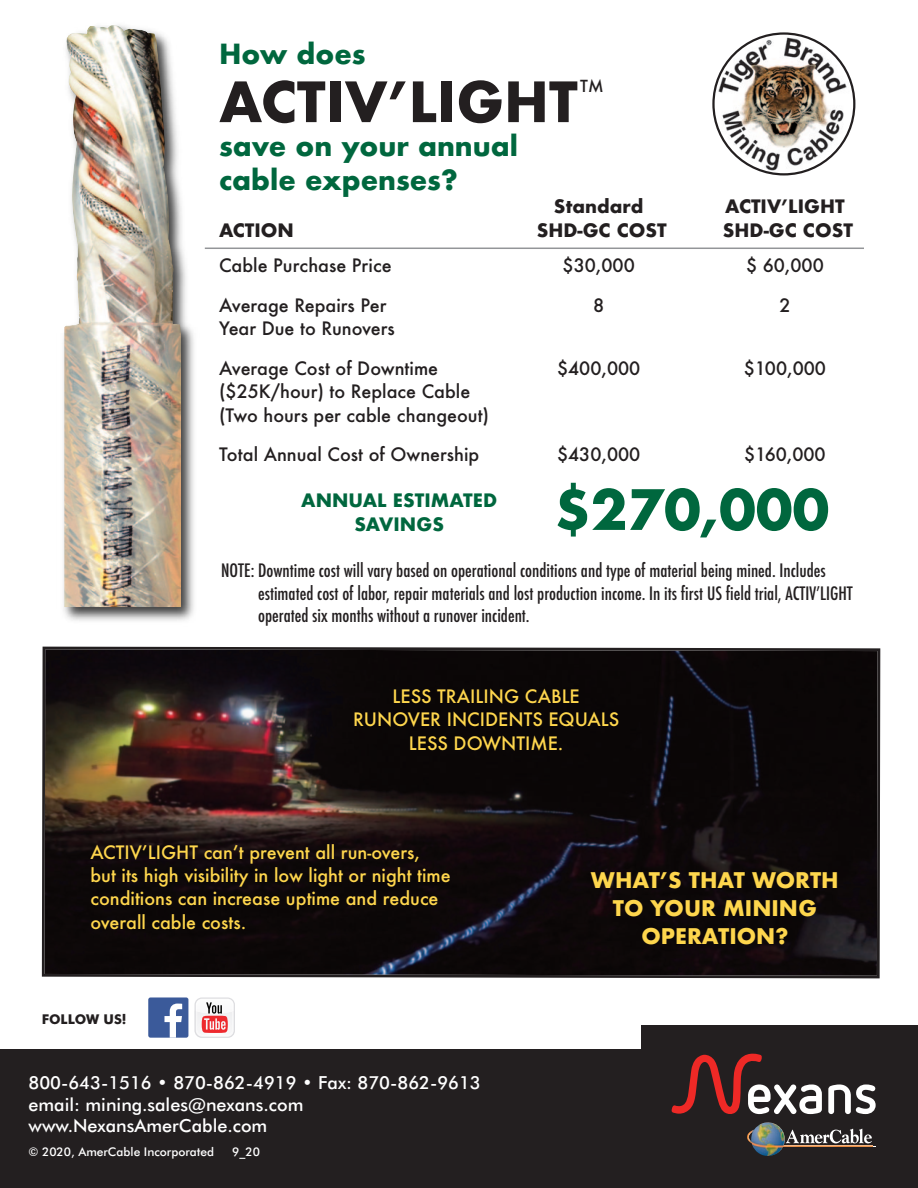
<style>
.page{position:relative;width:918px;height:1188px;background:#fff}
.page>*{position:absolute;margin:0;border:0;box-sizing:border-box;transform-origin:0 0}
.t1{font:700 54px "Futura";color:#231f20}
.t2{font:700 54px "Futura";color:#00673e}
.t3{font:700 27px/33.9px "Futura";color:#00673e}
.t4{font:700 21px "Futura";color:#fed64d}
.t5{font:500 condensed 18px/22.5px "Futura";color:#231f20}
.t6{font:500 18px/23.4px "Futura";color:#231f20}
.t7{font:500 18px/23.4px "Futura";color:#fed64d}
.t8{font:500 18px/21.6px "Futura BT";color:#fff}
.t9{font:700 18px "Futura";color:#231f20}
.t10{font:700 18px/24px "Futura";color:#00673e;text-align:center}
.t11{font:500 16.2px "Futura";color:#231f20}
.t12{font:700 13.5px "Futura BT";color:#231f20}
.t13{font:500 12px "Futura BT";color:#fff}
</style>
<div class="page">
<div style="left:0;top:1049px;width:918px;height:139px;background:#231f20"></div>
<div style="left:641px;top:1025px;width:277px;height:45px;background:#231f20"></div>
<svg style="left:828px;top:1084px;width:48px;height:30px"></svg>
<svg style="left:672px;top:1054px;width:150px;height:61px"></svg>
<img style="left:747px;top:1122px;width:116px;height:34px">
<svg style="left:786px;top:1129px;width:90px;height:18px"></svg>
<div style="left:148px;top:997px;width:40px;height:41px;background:#3b5a9a;border-radius:2px"></div>
<svg style="left:164px;top:1004px;width:18px;height:34px"></svg>
<svg style="left:195px;top:997px;width:40px;height:41px"></svg>
<img style="left:63px;top:206px;width:190px;height:415px">
<img style="left:64px;top:25px;width:117px;height:582px">
<svg style="left:41px;top:646px;width:840px;height:333px"></svg>
<img style="left:712px;top:32px;width:143px;height:143px">
<hr style="left:205px;top:248px;width:659px;height:1px;background:#939598">
<p class="t3" style="left:219px;top:39px;width:148px">How does</p>
<p class="t1" style="left:219px;top:77px;width:360px">ACTIV’LIGHT</p>
<p class="t11" style="left:580px;top:78px;width:25px">TM</p>
<p class="t3" style="left:219px;top:131px;width:301px">save on your annual cable expenses?</p>
<p class="t9" style="left:554px;top:198px;width:91px">Standard</p>
<p class="t9" style="left:725px;top:198px;width:121px">ACTIV’LIGHT</p>
<p class="t9" style="left:219px;top:222px;width:76px">ACTION</p>
<p class="t9" style="left:537px;top:222px;width:132px">SHD-GC COST</p>
<p class="t9" style="left:723px;top:222px;width:132px">SHD-GC COST</p>
<p class="t6" style="left:219px;top:255px;width:174px">Cable Purchase Price</p>
<p class="t6" style="left:563px;top:255px;width:74px">$30,000</p>
<p class="t6" style="left:746px;top:255px;width:79px">$ 60,000</p>
<p class="t6" style="left:219px;top:295px;width:169px">Average Repairs Per</p>
<p class="t6" style="left:593px;top:295px;width:13px">8</p>
<p class="t6" style="left:779px;top:295px;width:13px">2</p>
<p class="t6" style="left:219px;top:318px;width:177px">Year Due to Runovers</p>
<p class="t6" style="left:219px;top:358px;width:221px">Average Cost of Downtime</p>
<p class="t6" style="left:557px;top:358px;width:85px">$400,000</p>
<p class="t6" style="left:744px;top:358px;width:84px">$100,000</p>
<p class="t6" style="left:219px;top:381px;width:272px">($25K/hour) to Replace Cable (Two hours per cable changeout)</p>
<p class="t6" style="left:219px;top:444px;width:262px">Total Annual Cost of Ownership</p>
<p class="t6" style="left:557px;top:444px;width:85px">$430,000</p>
<p class="t6" style="left:744px;top:444px;width:83px">$160,000</p>
<p class="t10" style="left:301px;top:489px;width:198px">ANNUAL ESTIMATED<br>SAVINGS</p>
<p class="t2" style="left:554px;top:485px;width:277px">$270,000</p>
<p class="t5" style="left:258px;top:560px;width:596px;text-indent:-37px">NOTE: Downtime cost will vary based on operational conditions and type of material being mined. Includes estimated cost of labor, repair materials and lost production income. In its first US field trial, ACTIV’LIGHT operated six months without a runover incident.</p>
<p class="t7" style="left:353px;top:686px;width:268px;text-align:center">LESS TRAILING CABLE<br>RUNOVER INCIDENTS EQUALS<br>LESS DOWNTIME.</p>
<p class="t7" style="left:90px;top:842px;width:362px">ACTIV’LIGHT can’t prevent all run-overs,<br>but its high visibility in low light or night time conditions can increase uptime and reduce overall cable costs.</p>
<p class="t12" style="left:42px;top:1015px;width:86px">FOLLOW US!</p>
<p class="t8" style="left:29px;top:1074px;width:454px">800-643-1516 • 870-862-4919 • Fax: 870-862-9613 email: mining.sales@nexans.com www.NexansAmerCable.com</p>
<p class="t13" style="left:29px;top:1147px;width:187px">© 2020, AmerCable Incorporated</p>
<p class="t13" style="left:232px;top:1147px;width:29px">9_20</p>
<p class="t4" style="left:591px;top:870px;width:249px">WHAT’S THAT WORTH</p>
<p class="t4" style="left:613px;top:898px;width:205px">TO YOUR MINING</p>
<p class="t4" style="left:641px;top:926px;width:148px">OPERATION?</p>
</div>
